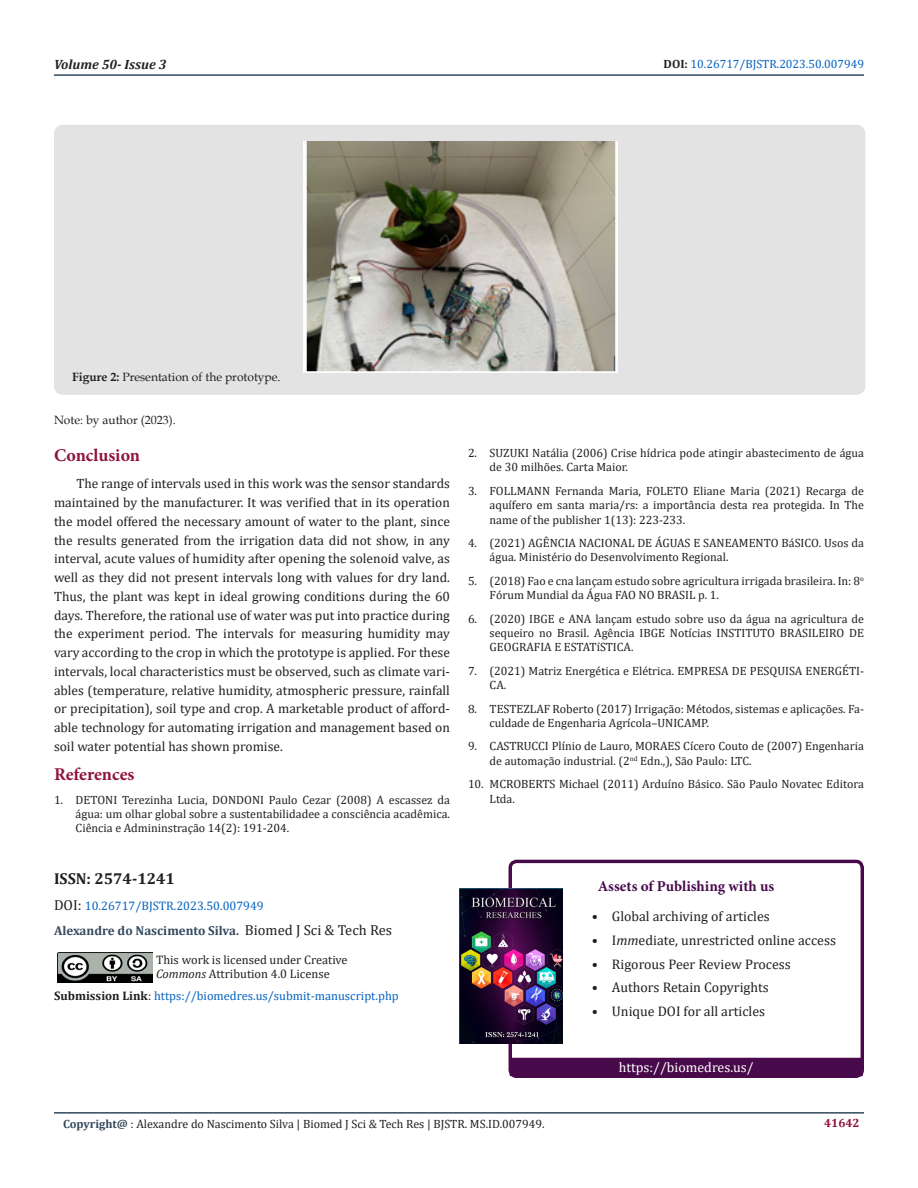
<style>
.page{position:relative;width:918px;height:1188px;background:#fff}
.page>*{position:absolute;margin:0;border:0;box-sizing:border-box;transform-origin:0 0}
.t1{font:700 18px "Minion Pro";letter-spacing:-.005em;color:#8f133a}
.t2{font:700 15.9px "Cambria";color:#231f20}
.t3{font:700 15.15px "Minion Pro";color:#480a4b}
.t4{font:13.95px "Cambria";color:#231f20}
.t5{font:13.95px "Cambria";color:#fff}
.t6{font:13.5px/18.8px "Cambria";color:#231f20;text-align:justify}
.t7{font:italic 700 13.5px "Cambria";color:#231f20}
.t8{font:700 12.9px "Cambria";color:#34495e}
.t9{font:12.45px "Cambria";color:#0563c1}
.t10{font:12.45px "Cambria";color:#231f20}
.t11{font:12px/14.4px "Cambria";color:#231f20}
.t12{font:12px "Book Antiqua";color:#231f20}
.t13{font:12px "Cambria";color:#0563c1}
.t14{font:700 12px "Cambria";color:#8f133a}
.s1{font-weight:700;color:#231f20}
.s2{font-weight:700}
.s3{font-size:14.55px;color:#231f20}
.s4{font-weight:400;font-size:14.55px;color:#231f20}
.s5{font-style:italic}
.s6{color:#231f20}
.s7{font-weight:700;color:#34495e}
</style>
<div class="page">
<hr style="left:54px;top:1112px;width:810px;height:2px;background:#34495e">
<hr style="left:54px;top:74px;width:810px;height:2px;background:#34495e">
<div style="left:54px;top:125px;width:811px;height:270px;background:#e3e3e3;border-radius:9px"></div>
<img style="left:303px;top:141px;width:314px;height:232px">
<div style="left:509px;top:860px;width:355px;height:218px;border:3px solid #480a4b;border-radius:7px"></div>
<div style="left:510px;top:1058px;width:352px;height:18px;background:#480a4b"></div>
<img style="left:459px;top:889px;width:103px;height:154px">
<img style="left:57px;top:953px;width:96px;height:29px">
<p class="t7" style="left:54px;top:55px;width:114px">Volume 50- Issue 3</p>
<p class="t13" style="left:664px;top:57px;width:202px"><span class="s1">DOI:</span> 10.26717/BJSTR.2023.50.007949</p>
<p class="t12" style="left:72px;top:369px;width:210px"><span class="s2">Figure 2:</span> Presentation of the prototype.</p>
<p class="t12" style="left:54px;top:412px;width:123px">Note: by author (2023).</p>
<p class="t1" style="left:54px;top:442px;width:88px">Conclusion</p>
<p class="t6" style="left:54px;top:474px;width:398px;text-indent:22px">The range of intervals used in this work was the sensor standards maintained by the manufacturer. It was verified that in its operation the model offered the necessary amount of water to the plant, since the results generated from the irrigation data did not show, in any interval, acute values of humidity after opening the solenoid valve, as well as they did not present intervals long with values for dry land.<br>Thus, the plant was kept in ideal growing conditions during the 60 days. Therefore, the rational use of water was put into practice during the experiment period. The intervals for measuring humidity may vary according to the crop in which the prototype is applied. For these intervals, local characteristics must be observed, such as climate vari&shy;ables (temperature, relative humidity, atmospheric pressure, rainfall or precipitation), soil type and crop. A marketable product of afford&shy;able technology for automating irrigation and management based on soil water potential has shown promise.</p>
<p class="t1" style="left:54px;top:762px;width:82px">References</p>
<p class="t11" style="left:76px;top:792px;width:376px;text-align:justify;text-indent:-22px">1. DETONI Terezinha Lucia, DONDONI Paulo Cezar (2008) A escassez da água: um olhar global sobre a sustentabilidadee a consciência acadêmica.<br>Ciência e Admininstração 14(2): 191-204.</p>
<p class="t2" style="left:54px;top:867px;width:122px">ISSN: 2574-1241</p>
<p class="t9" style="left:54px;top:899px;width:211px"><span class="s3">DOI:</span> 10.26717/BJSTR.2023.50.007949</p>
<p class="t8" style="left:54px;top:921px;width:340px">Alexandre do Nascimento Silva. <span class="s4">Biomed J Sci &amp; Tech Res</span></p>
<p class="t10" style="left:156px;top:952px;width:193px">This work is licensed under Creative</p>
<p class="t10" style="left:156px;top:967px;width:175px"><span class="s5">Commons</span> Attribution 4.0 License</p>
<p class="t9" style="left:54px;top:988px;width:346px"><span class="s1">Submission Link</span><span class="s6">:</span> https://biomedres.us/submit-manuscript.php</p>
<p class="t11" style="left:490px;top:446px;width:376px;text-indent:-22px">2. SUZUKI Natália (2006) Crise hídrica pode atingir abastecimento de água de 30 milhões. Carta Maior.</p>
<p class="t11" style="left:490px;top:483px;width:376px;text-align:justify;text-indent:-22px">3. FOLLMANN Fernanda Maria, FOLETO Eliane Maria (2021) Recarga de aquífero em santa maria/rs: a importância desta rea protegida. In The name of the publisher 1(13): 223-233.</p>
<p class="t11" style="left:490px;top:536px;width:376px;text-indent:-22px">4. (2021) AGÊNCIA NACIONAL DE ÁGUAS E SANEAMENTO BáSICO. Usos da água. Ministério do Desenvolvimento Regional.</p>
<p class="t11" style="left:490px;top:573px;width:376px;text-indent:-22px">5. (2018) Fao e cna lançam estudo sobre agricultura irrigada brasileira. In: 8<sup>o<br></sup>Fórum Mundial da Água FAO NO BRASIL p. 1.</p>
<p class="t11" style="left:490px;top:611px;width:376px;text-align:justify;text-indent:-22px">6. (2020) IBGE e ANA lançam estudo sobre uso da água na agricultura de sequeiro no Brasil. Agência IBGE Notícias INSTITUTO BRASILEIRO DE GEOGRAFIA E ESTATíSTICA.</p>
<p class="t11" style="left:490px;top:663px;width:376px;text-indent:-22px">7. (2021) Matriz Energética e Elétrica. EMPRESA DE PESQUISA ENERGÉTI-<br>CA.</p>
<p class="t11" style="left:490px;top:701px;width:376px;text-indent:-22px">8. TESTEZLAF Roberto (2017) Irrigação: Métodos, sistemas e aplicações. Fa&shy;culdade de Engenharia Agrícola–UNICAMP.</p>
<p class="t11" style="left:490px;top:739px;width:376px;text-indent:-22px">9. CASTRUCCI Plínio de Lauro, MORAES Cícero Couto de (2007) Engenharia de automação industrial. (2<sup>nd</sup> Edn.,), São Paulo: LTC.</p>
<p class="t11" style="left:490px;top:777px;width:376px;text-indent:-22px">10. MCROBERTS Michael (2011) Arduíno Básico. São Paulo Novatec Editora<br>Ltda.</p>
<p class="t3" style="left:598px;top:876px;width:178px">Assets of Publishing with us</p>
<p class="t4" style="left:592px;top:908px;width:179px">• Global archiving of articles</p>
<p class="t4" style="left:592px;top:932px;width:246px">• I<span class="s5">mm</span>ediate, unrestricted online access</p>
<p class="t4" style="left:592px;top:956px;width:201px">• Rigorous Peer Review Process</p>
<p class="t4" style="left:592px;top:979px;width:178px">• Authors Retain Copyrights</p>
<p class="t4" style="left:592px;top:1003px;width:175px">• Unique DOI for all articles</p>
<p class="t5" style="left:619px;top:1059px;width:137px">https://biomedres.us/</p>
<p class="t11" style="left:63px;top:1117px;width:483px"><span class="s7">Copyright@</span> : Alexandre do Nascimento Silva | Biomed J Sci &amp; Tech Res | BJSTR. MS.ID.007949.</p>
<p class="t14" style="left:824px;top:1115px;width:37px">41642</p>
</div>
